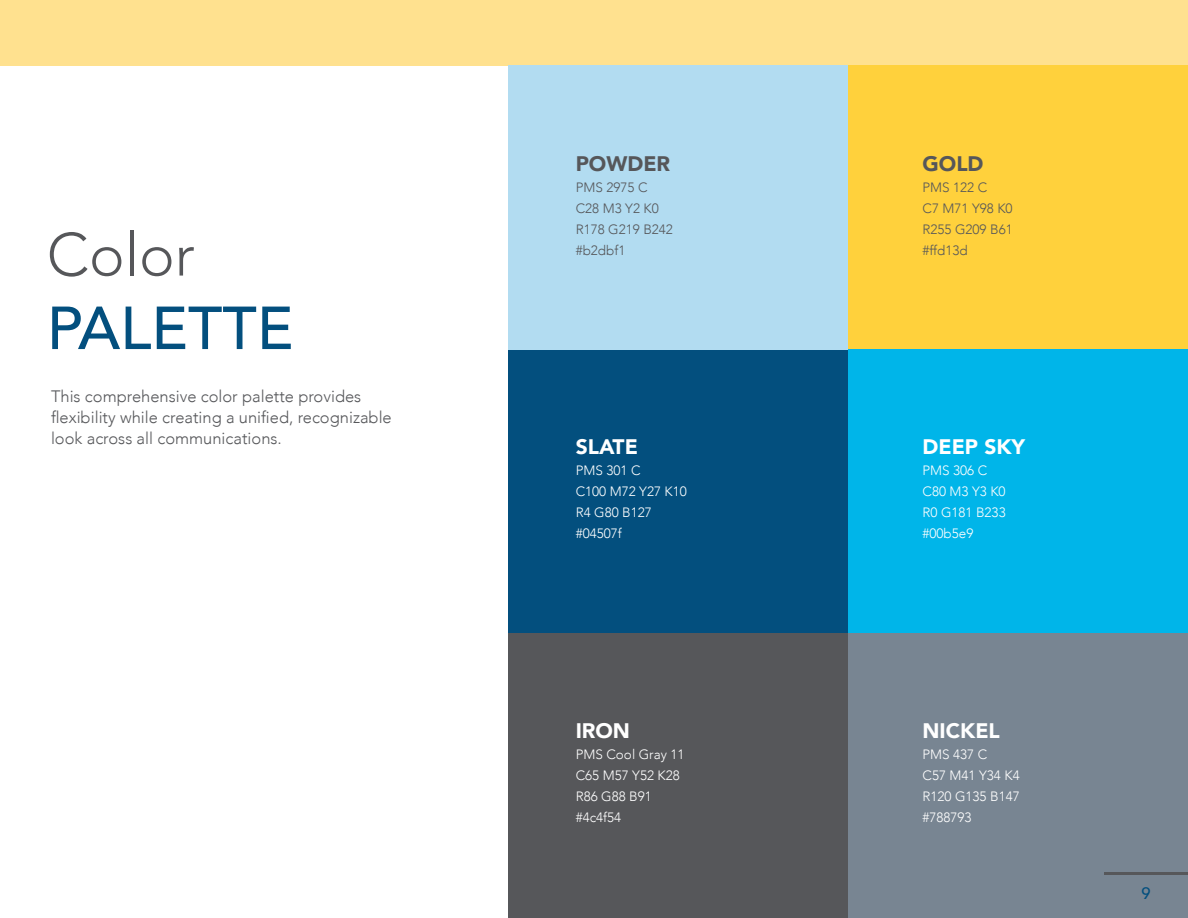
<style>
.page{position:relative;width:1188px;height:918px;background:#fff}
.page>*{position:absolute;margin:0;border:0;box-sizing:border-box;transform-origin:0 0}
.h1_gray{font:500 60px "Avenir";color:#034f7e}
.h1_gray-2{font:300 60px "Avenir";color:#56575a}
.h4_white{font:900 21px "Avenir";color:#fff}
.h4_gray{font:900 21px "Avenir";color:#56575a}
.h4_gray-2{font:900 21px "Avenir";color:#fff}
.Gray_italic{font:300 16.5px/21px "Avenir";color:#56575a}
.t1{font:500 16.5px "Avenir";color:#034f7e}
.Gray_left{font:300 13.5px "Avenir";color:#fff}
.Gray_left-2{font:300 13.5px "Avenir";color:#56575a}
</style>
<div class="page">
<div style="left:0;top:0;width:1188px;height:66px;background:#ffe18f"></div>
<div style="left:508px;top:66px;width:340px;height:284px;background:#b2dcf1"></div>
<div style="left:508px;top:350px;width:340px;height:284px;background:#034f7e"></div>
<div style="left:508px;top:634px;width:340px;height:284px;background:#56575a"></div>
<div style="left:848px;top:66px;width:340px;height:284px;background:#ffd13c"></div>
<div style="left:848px;top:350px;width:340px;height:284px;background:#00b5e9"></div>
<div style="left:848px;top:633px;width:340px;height:285px;background:#788592"></div>
<hr style="left:1104px;top:872px;width:84px;height:3px;background:#56575a">
<p class="h1_gray-2" style="left:47px;top:219px;width:149px">Color</p>
<p class="h1_gray" style="left:47px;top:276px;width:248px">PALETTE</p>
<p class="Gray_italic" style="left:51px;top:385px;width:342px">This comprehensive color palette provides flexibility while creating a unified, recognizable look across all communications.</p>
<p class="h4_gray" style="left:576px;top:145px;width:96px">POWDER</p>
<p class="Gray_left-2" style="left:576px;top:179px;width:73px">PMS 2975 C</p>
<p class="Gray_left-2" style="left:576px;top:200px;width:85px">C28 M3 Y2 K0</p>
<p class="Gray_left-2" style="left:576px;top:221px;width:99px">R178 G219 B242</p>
<p class="Gray_left-2" style="left:576px;top:242px;width:51px">#b2dbf1</p>
<p class="h4_gray-2" style="left:576px;top:429px;width:64px">SLATE</p>
<p class="Gray_left" style="left:576px;top:462px;width:66px">PMS 301 C</p>
<p class="Gray_left" style="left:576px;top:483px;width:113px">C100 M72 Y27 K10</p>
<p class="Gray_left" style="left:576px;top:504px;width:78px">R4 G80 B127</p>
<p class="Gray_left" style="left:576px;top:525px;width:48px">#04507f</p>
<p class="h4_white" style="left:576px;top:712px;width:56px">IRON</p>
<p class="Gray_left" style="left:576px;top:746px;width:110px">PMS Cool Gray 11</p>
<p class="Gray_left" style="left:576px;top:767px;width:106px">C65 M57 Y52 K28</p>
<p class="Gray_left" style="left:576px;top:788px;width:78px">R86 G88 B91</p>
<p class="Gray_left" style="left:576px;top:809px;width:47px">#4c4f54</p>
<p class="h4_gray" style="left:923px;top:145px;width:63px">GOLD</p>
<p class="Gray_left-2" style="left:923px;top:179px;width:66px">PMS 122 C</p>
<p class="Gray_left-2" style="left:923px;top:200px;width:92px">C7 M71 Y98 K0</p>
<p class="Gray_left-2" style="left:923px;top:221px;width:92px">R255 G209 B61</p>
<p class="Gray_left-2" style="left:923px;top:242px;width:47px">#ffd13d</p>
<p class="h4_white" style="left:923px;top:429px;width:104px">DEEP SKY</p>
<p class="Gray_left" style="left:923px;top:462px;width:66px">PMS 306 C</p>
<p class="Gray_left" style="left:923px;top:483px;width:85px">C80 M3 Y3 K0</p>
<p class="Gray_left" style="left:923px;top:504px;width:85px">R0 G181 B233</p>
<p class="Gray_left" style="left:923px;top:525px;width:52px">#00b5e9</p>
<p class="h4_white" style="left:923px;top:712px;width:79px">NICKEL</p>
<p class="Gray_left" style="left:923px;top:746px;width:66px">PMS 437 C</p>
<p class="Gray_left" style="left:923px;top:767px;width:99px">C57 M41 Y34 K4</p>
<p class="Gray_left" style="left:923px;top:788px;width:99px">R120 G135 B147</p>
<p class="Gray_left" style="left:923px;top:809px;width:51px">#788793</p>
<p class="t1" style="left:1141px;top:879px;width:11px">9</p>
</div>
